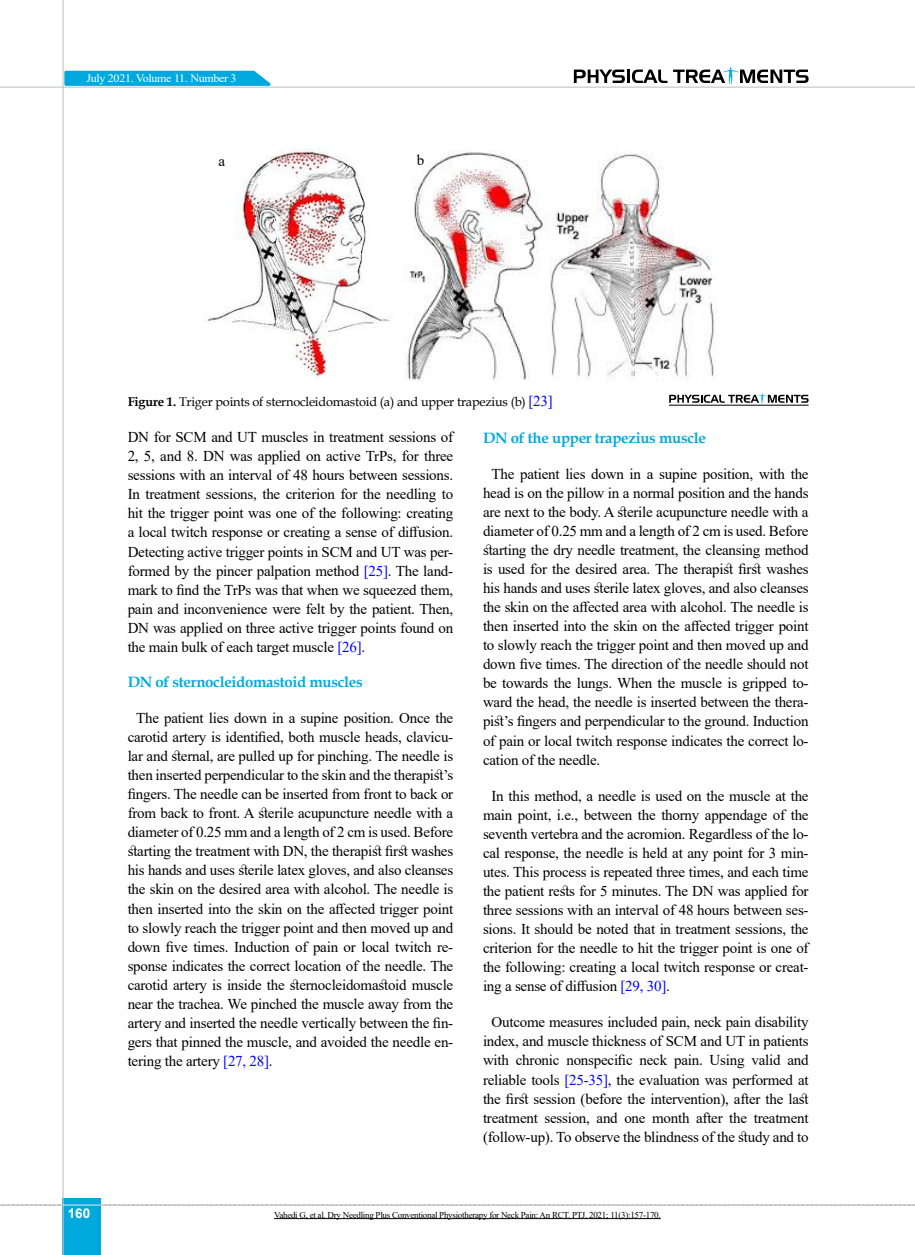
<style>
.page{position:relative;width:915px;height:1255px;background:#fff}
.page>*{position:absolute;margin:0;border:0;box-sizing:border-box;transform-origin:0 0}
.t1{font:15px/19px "Times New Roman";letter-spacing:-.015em;color:#000;text-align:justify}
.t2{font:700 15px "Book Antiqua";letter-spacing:-.02em;color:#00a9dd}
.t3{font:700 13.5px "Arial";color:#fff}
.t4{font:12.75px "Book Antiqua";letter-spacing:-.015em;color:#000}
.t5{font:11.4px "Times New Roman";letter-spacing:-.025em;color:#fff;scale:1.05 1}
.t6{font:9px "Times New Roman";letter-spacing:-.03em;color:#000}
.s1{font-weight:700}
.s2{font-family:"Times New Roman";font-size:15px;color:#00f}
.s3{color:#00f}
</style>
<div class="page">
<svg style="left:0;top:1204px;width:915px;height:1px"></svg>
<div style="left:63px;top:1198px;width:38px;height:56px;background:#00a9dd"></div>
<hr style="left:62px;top:0;width:2px;height:1254px;background:#c2c4c6">
<hr style="left:0;top:87px;width:914px;height:1px;background:#c2c4c6">
<hr style="left:63px;top:1204px;width:38px;height:1px;background:#ebebec">
<svg style="left:63px;top:69px;width:215px;height:18px;background:#36bae2"></svg>
<svg style="left:573px;top:67px;width:235px;height:17px"></svg>
<img style="left:205px;top:149px;width:185px;height:227px">
<img style="left:405px;top:151px;width:309px;height:230px">
<svg style="left:669px;top:393px;width:139px;height:10px"></svg>
<hr style="left:668px;top:405px;width:140px;height:1px;background:#000">
<hr style="left:274px;top:1218px;width:386px;height:1px;background:#000">
<p class="t5" style="left:86px;top:70px;width:144px">July 2021. Volume 11. Number 3</p>
<p class="t1" style="left:218px;top:151px;width:8px">a</p>
<p class="t1" style="left:416px;top:150px;width:9px">b</p>
<p class="t4" style="left:128px;top:392px;width:426px"><span class="s1">Figure 1.</span> Triger points of sternocleidomastoid (a) and upper trapezius (b) <span class="s2">[23]</span></p>
<p class="t3" style="left:68px;top:1203px;width:24px">160</p>
<p class="t1" style="left:128px;top:427px;width:327px">DN for SCM and UT muscles in treatment sessions of 2, 5, and 8. DN was applied on active TrPs, for three sessions with an interval of 48 hours between sessions.<br>In treatment sessions, the criterion for the needling to hit the trigger point was one of the following: creating a local twitch response or creating a sense of diffusion.<br>Detecting active trigger points in SCM and UT was per&shy;formed by the pincer palpation method <span class="s3">[25]</span>. The land&shy;mark to find the TrPs was that when we squeezed them, pain and inconvenience were felt by the patient. Then, DN was applied on three active trigger points found on the main bulk of each target muscle <span class="s3">[26]</span>.</p>
<p class="t2" style="left:128px;top:671px;width:236px">DN of sternocleidomastoid muscles</p>
<p class="t1" style="left:128px;top:708px;width:327px;text-indent:9px">The patient lies down in a supine position. Once the carotid artery is identified, both muscle heads, clavicu&shy;lar and sternal, are pulled up for pinching. The needle is then inserted perpendicular to the skin and the therapist’s fingers. The needle can be inserted from front to back or from back to front. A sterile acupuncture needle with a diameter of 0.25 mm and a length of 2 cm is used. Before starting the treatment with DN, the therapist first washes his hands and uses sterile latex gloves, and also cleanses the skin on the desired area with alcohol. The needle is then inserted into the skin on the affected trigger point to slowly reach the trigger point and then moved up and down five times. Induction of pain or local twitch re&shy;sponse indicates the correct location of the needle. The carotid artery is inside the sternocleidomastoid muscle near the trachea. We pinched the muscle away from the artery and inserted the needle vertically between the fin&shy;gers that pinned the muscle, and avoided the needle en&shy;tering the artery <span class="s3">[27, 28]</span>.</p>
<p class="t2" style="left:483px;top:427px;width:224px">DN of the upper trapezius muscle</p>
<p class="t1" style="left:483px;top:463px;width:327px;text-indent:9px">The patient lies down in a supine position, with the head is on the pillow in a normal position and the hands are next to the body. A sterile acupuncture needle with a diameter of 0.25 mm and a length of 2 cm is used. Before starting the dry needle treatment, the cleansing method is used for the desired area. The therapist first washes his hands and uses sterile latex gloves, and also cleanses the skin on the affected area with alcohol. The needle is then inserted into the skin on the affected trigger point to slowly reach the trigger point and then moved up and down five times. The direction of the needle should not be towards the lungs. When the muscle is gripped to&shy;ward the head, the needle is inserted between the thera&shy;pist’s fingers and perpendicular to the ground. Induction of pain or local twitch response indicates the correct lo&shy;cation of the needle.</p>
<p class="t1" style="left:483px;top:785px;width:327px;text-indent:9px">In this method, a needle is used on the muscle at the main point, i.e., between the thorny appendage of the seventh vertebra and the acromion. Regardless of the lo&shy;cal response, the needle is held at any point for 3 min&shy;utes. This process is repeated three times, and each time the patient rests for 5 minutes. The DN was applied for three sessions with an interval of 48 hours between ses&shy;sions. It should be noted that in treatment sessions, the criterion for the needle to hit the trigger point is one of the following: creating a local twitch response or creat&shy;ing a sense of diffusion <span class="s3">[29, 30]</span>.</p>
<p class="t1" style="left:483px;top:1012px;width:327px;text-align:center">Outcome measures included pain, neck pain disability index, and muscle thickness of SCM and UT in patients with chronic nonspecific neck pain. Using valid and reliable tools <span class="s3">[25-35]</span>, the evaluation was performed at the first session (before the intervention), after the last treatment session, and one month after the treatment (follow-up). To observe the blindness of the study and to</p>
<p class="t6" style="left:274px;top:1208px;width:388px">Vahedi G, et al. Dry Needling Plus Conventional Physiotherapy for Neck Pain: An RCT. PTJ. 2021; 11(3):157-170.</p>
</div>
